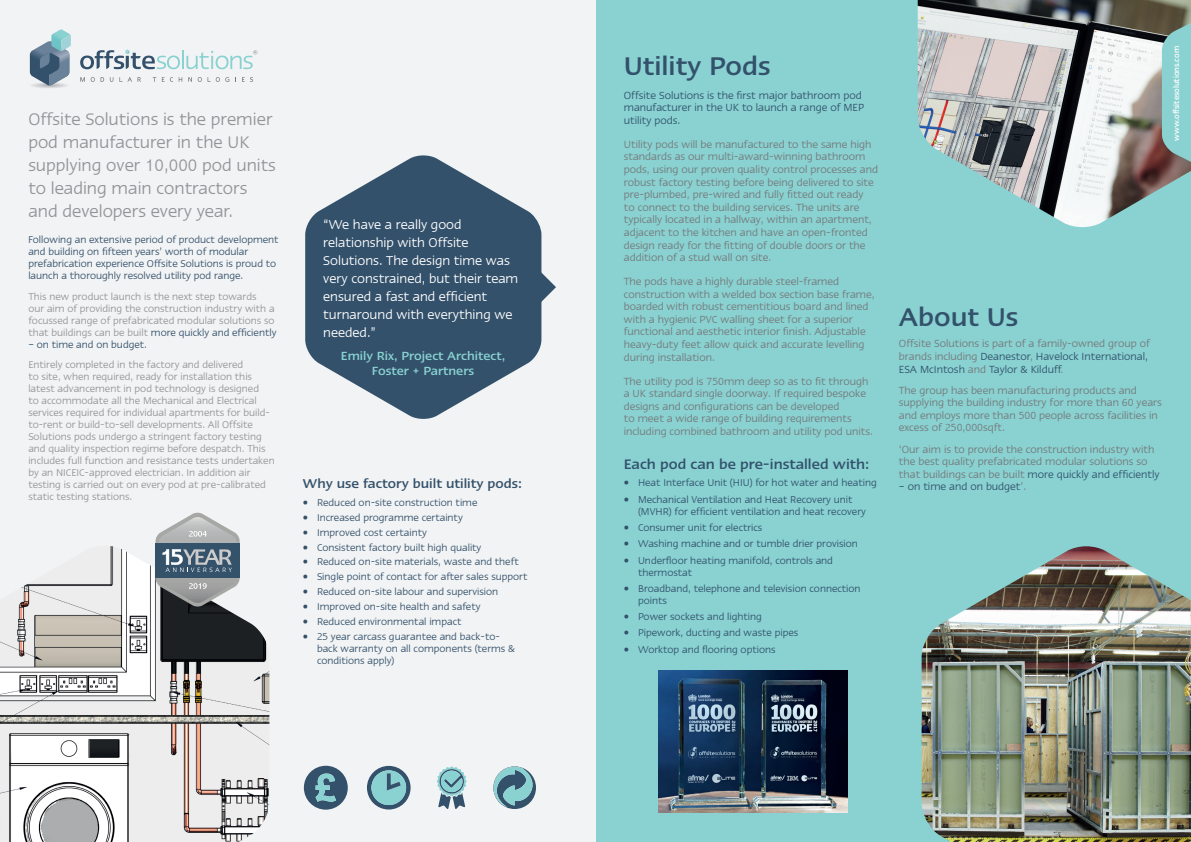
<style>
.page{position:relative;width:1191px;height:842px;background:#fff}
.page>*{position:absolute;margin:0;border:0;box-sizing:border-box;transform-origin:0 0}
.t1{font:500 26px "Ergo LT Pro";color:#33516b}
.t2{font:17px/23px "Ergo LT Pro";color:#939598}
.t3{font:500 14px "Ergo LT Pro";color:#33516b}
.t4{font:13px/18px "Ergo LT Pro";color:#fff}
.t5{font:500 13px "Ergo LT Pro";color:#33516b}
.t6{font:500 12px/14.4px "Ergo LT Pro";color:#89d2d1;text-align:center}
.t7{font:10.5px/12.6px "Ergo LT Pro";color:#76787b}
.t8{font:10.5px/12.6px "Ergo LT Pro";color:#33516b}
.t9{font:10px/12px "Ergo LT Pro";color:#33516b}
.t10{font:10px/12px "Ergo LT Pro";color:#939598}
.t11{font:500 8px "Ergo LT Pro";color:#fff;scale:.9 1}
.s1{color:#33516b}
.s2{color:#76787b}
</style>
<div class="page">
<div style="left:0;top:0;width:595px;height:842px;background:#f2f3f4"></div>
<svg style="left:305px;top:155px;width:236px;height:264px;fill:#33516b"></svg>
<img style="left:0;top:546px;width:269px;height:296px">
<svg style="left:518px;top:268px;width:38px;height:38px"></svg>
<div style="left:595px;top:0;width:596px;height:842px;background:#89d2d1"></div>
<svg style="left:155px;top:513px;width:85px;height:93px"></svg>
<img style="left:917px;top:0;width:274px;height:227px">
<svg style="left:1161px;top:19px;width:30px;height:147px"></svg>
<img style="left:921px;top:546px;width:270px;height:296px">
<img style="left:32px;top:85px;width:35px;height:3px">
<svg style="left:30px;top:29px;width:41px;height:56px"></svg>
<svg style="left:80px;top:77px;width:5px;height:5px"></svg>
<svg style="left:91px;top:77px;width:4px;height:5px"></svg>
<svg style="left:101px;top:77px;width:3px;height:5px"></svg>
<svg style="left:119px;top:77px;width:22px;height:5px"></svg>
<svg style="left:188px;top:77px;width:4px;height:5px"></svg>
<svg style="left:198px;top:77px;width:31px;height:5px"></svg>
<svg style="left:242px;top:77px;width:11px;height:5px"></svg>
<svg style="left:80px;top:49px;width:177px;height:20px"></svg>
<svg style="left:437px;top:766px;width:30px;height:43px"></svg>
<svg style="left:493px;top:766px;width:43px;height:43px"></svg>
<svg style="left:304px;top:766px;width:44px;height:44px"></svg>
<svg style="left:367px;top:766px;width:43px;height:43px"></svg>
<img style="left:658px;top:670px;width:189px;height:143px">
<h2 class="t2" style="left:28px;top:107px;width:249px">Offsite Solutions is the premier pod manufacturer in the UK supplying over 10,000 pod units to leading main contractors and developers every year.</h2>
<p class="t9" style="left:28px;top:233px;width:252px">Following an extensive period of product development and building on fifteen years’ worth of modular prefabrication experience Offsite Solutions is proud to launch a thoroughly resolved utility pod range.</p>
<p class="t10" style="left:28px;top:290px;width:250px">This new product launch is the next step towards<br>our aim of providing the construction industry with a focussed range of prefabricated modular solutions so that buildings can be built <span class="s1">more quickly and efficiently</span></p>
<p class="t9" style="left:28px;top:338px;width:120px">– on time and on budget.</p>
<p class="t10" style="left:28px;top:358px;width:248px">Entirely completed in the factory and delivered<br>to site, when required, ready for installation this latest advancement in pod technology is designed<br>to accommodate all the Mechanical and Electrical services required for individual apartments for build&shy;to-rent or build-to-sell developments. All Offsite Solutions pods undergo a stringent factory testing and quality inspection regime before despatch. This includes full function and resistance tests undertaken by an NICEIC-approved electrician. In addition air testing is carried out on every pod at pre-calibrated static testing stations.</p>
<p class="t4" style="left:323px;top:215px;width:197px">“We have a really good relationship with Offsite<br>Solutions. The design time was very constrained, but their team ensured a fast and efficient turnaround with everything we needed.”</p>
<p class="t6" style="left:341px;top:349px;width:166px">Emily Rix, Project Architect,<br>Foster + Partners</p>
<p class="t5" style="left:303px;top:476px;width:221px">Why use factory built utility pods:</p>
<p class="t9" style="left:303px;top:496px;width:176px">• Reduced on-site construction time</p>
<p class="t9" style="left:303px;top:511px;width:161px">• Increased programme certainty</p>
<p class="t9" style="left:303px;top:526px;width:126px">• Improved cost certainty</p>
<p class="t9" style="left:303px;top:541px;width:180px">• Consistent factory built high quality</p>
<p class="t9" style="left:303px;top:556px;width:217px">• Reduced on-site materials, waste and theft</p>
<p class="t9" style="left:303px;top:571px;width:226px">• Single point of contact for after sales support</p>
<p class="t9" style="left:303px;top:585px;width:197px">• Reduced on-site labour and supervision</p>
<p class="t9" style="left:303px;top:600px;width:179px">• Improved on-site health and safety</p>
<p class="t9" style="left:303px;top:615px;width:160px">• Reduced environmental impact</p>
<p class="t9" style="left:317px;top:630px;width:200px;text-indent:-14px">• 25 year carcass guarantee and back-to&shy;back warranty on all components (terms &amp; conditions apply)</p>
<h1 class="t1" style="left:624px;top:49px;width:148px">Utility Pods</h1>
<p class="t8" style="left:624px;top:88px;width:242px">Offsite Solutions is the first major bathroom pod manufacturer in the UK to launch a range of MEP utility pods.</p>
<p class="t7" style="left:624px;top:138px;width:256px">Utility pods will be manufactured to the same high standards as our multi-award-winning bathroom pods, using our proven quality control processes and robust factory testing before being delivered to site pre-plumbed, pre-wired and fully fitted out ready<br>to connect to the building services. The units are typically located in a hallway, within an apartment, adjacent to the kitchen and have an open-fronted design ready for the fitting of double doors or the addition of a stud wall on site.</p>
<p class="t7" style="left:624px;top:275px;width:252px">The pods have a highly durable steel-framed construction with a welded box section base frame, boarded with robust cementitious board and lined with a hygienic PVC walling sheet for a superior functional and aesthetic interior finish. Adjustable heavy-duty feet allow quick and accurate levelling during installation.</p>
<p class="t7" style="left:624px;top:374px;width:251px">The utility pod is 750mm deep so as to fit through a UK standard single doorway. If required bespoke designs and configurations can be developed<br>to meet a wide range of building requirements including combined bathroom and utility pod units.</p>
<h3 class="t3" style="left:624px;top:455px;width:247px">Each pod can be pre-installed with:</h3>
<p class="t9" style="left:624px;top:477px;width:254px">• Heat Interface Unit (HIU) for hot water and heating</p>
<p class="t9" style="left:638px;top:493px;width:229px;text-indent:-14px">• Mechanical Ventilation and Heat Recovery unit (MVHR) for efficient ventilation and heat recovery</p>
<p class="t9" style="left:624px;top:521px;width:140px">• Consumer unit for electrics</p>
<p class="t9" style="left:624px;top:538px;width:236px">• Washing machine and or tumble drier provision</p>
<p class="t9" style="left:638px;top:554px;width:196px;text-indent:-14px">• Underfloor heating manifold, controls and thermostat</p>
<p class="t9" style="left:638px;top:582px;width:224px;text-indent:-14px">• Broadband, telephone and television connection points</p>
<p class="t9" style="left:624px;top:610px;width:140px">• Power sockets and lighting</p>
<p class="t9" style="left:624px;top:627px;width:176px">• Pipework, ducting and waste pipes</p>
<p class="t9" style="left:624px;top:643px;width:153px">• Worktop and flooring options</p>
<p class="t11" style="left:1171px;top:141px;width:107px;rotate:-90deg">www.offsitesolutions.com</p>
<h1 class="t1" style="left:899px;top:301px;width:121px">About Us</h1>
<p class="t7" style="left:899px;top:337px;width:252px">Offsite Solutions is part of a family-owned group of brands including <span class="s1">Deanestor</span>, <span class="s1">Havelock International,<br>ESA McIntosh</span> and <span class="s1">Taylor &amp; Kilduff</span>.</p>
<p class="t7" style="left:899px;top:384px;width:264px">The group has been manufacturing products and supplying the building industry for more than 60 years and employs more than 500 people across facilities in excess of 250,000sqft.</p>
<p class="t7" style="left:899px;top:442px;width:262px">‘Our aim is to provide the construction industry with the best quality prefabricated modular solutions so that buildings can be built <span class="s1">more quickly and efficiently</span></p>
<p class="t8" style="left:899px;top:480px;width:129px">– on time and on budget<span class="s2">’.</span></p>
</div>
